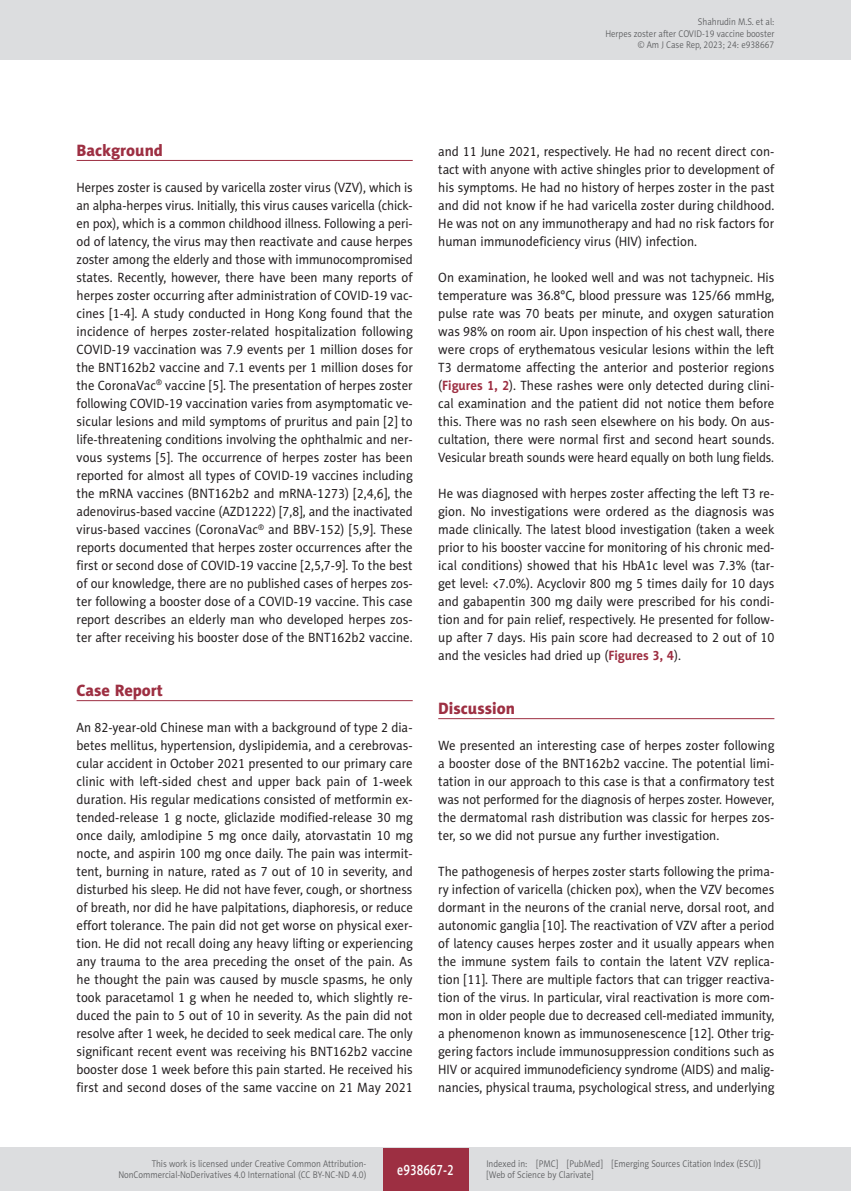
<style>
.page{position:relative;width:851px;height:1191px;background:#fff}
.page>*{position:absolute;margin:0;border:0;box-sizing:border-box;transform-origin:0 0}
.AJCR_Headline_1{font:16.5px "Naomi Sans EFN Heavy";color:#9d2f42}
.AJCR_e-PAGINA{font:15px "Naomi Sans EFN Medium";color:#fff;scale:.8 1}
.AJCR_Body{font:13.5px/18px "Naomi Sans EFN";color:#231f20;text-align:justify;scale:.95 1}
.AJCR_Body-2{font:13.5px/18px "Naomi Sans EFN";color:#231f20;text-align:justify;scale:.94 1}
.AJCR_pagina_zywa{font:9.75px/11.2px "Naomi Sans EFN Light";color:#57585a;text-align:right;scale:.9 1}
.AJCR_pagina_sygnatur{font:9.75px "Naomi Sans EFN Light";color:#57585a;scale:.9 1}
.s1{font-weight:700;color:#9d2f42}
</style>
<div class="page">
<hr style="left:77px;top:160px;width:335px;height:1px;background:#9d2f42">
<hr style="left:77px;top:700px;width:335px;height:1px;background:#9d2f42">
<hr style="left:438px;top:718px;width:336px;height:1px;background:#9d2f42">
<div style="left:0;top:0;width:850px;height:60px;background:#dcdddf"></div>
<hr style="left:850px;top:0;width:1px;height:60px;background:#dcdddf">
<div style="left:0;top:1148px;width:850px;height:43px;background:#dcdddf"></div>
<div style="left:383px;top:1147px;width:85px;height:43px;background:#9d2f42"></div>
<p class="AJCR_pagina_zywa" style="left:605px;top:16px;width:189px">Shahrudin M.S. et al:<br>Herpes zoster after COVID-19 vaccine booster</p>
<p class="AJCR_pagina_sygnatur" style="left:637px;top:39px;width:153px">© Am J Case Rep, 2023; 24: e938667</p>
<p class="AJCR_Headline_1" style="left:77px;top:140px;width:88px">Background</p>
<p class="AJCR_Body-2" style="left:77px;top:178px;width:359px">Herpes zoster is caused by varicella zoster virus (VZV), which is an alpha-herpes virus. Initially, this virus causes varicella (chick&shy;en pox), which is a common childhood illness. Following a peri&shy;od of latency, the virus may then reactivate and cause herpes zoster among the elderly and those with immunocompromised states. Recently, however, there have been many reports of herpes zoster occurring after administration of COVID-19 vac&shy;cines [1-4]. A study conducted in Hong Kong found that the incidence of herpes zoster-related hospitalization following COVID-19 vaccination was 7.9 events per 1 million doses for the BNT162b2 vaccine and 7.1 events per 1 million doses for the CoronaVac<sup>®</sup> vaccine [5]. The presentation of herpes zoster following COVID-19 vaccination varies from asymptomatic ve&shy;sicular lesions and mild symptoms of pruritus and pain [2] to life-threatening conditions involving the ophthalmic and ner&shy;vous systems [5]. The occurrence of herpes zoster has been reported for almost all types of COVID-19 vaccines including the mRNA vaccines (BNT162b2 and mRNA-1273) [2,4,6], the adenovirus-based vaccine (AZD1222) [7,8], and the inactivated virus-based vaccines (CoronaVac<sup>®</sup> and BBV-152) [5,9]. These reports documented that herpes zoster occurrences after the first or second dose of COVID-19 vaccine [2,5,7-9]. To the best of our knowledge, there are no published cases of herpes zos&shy;ter following a booster dose of a COVID-19 vaccine. This case report describes an elderly man who developed herpes zos&shy;ter after receiving his booster dose of the BNT162b2 vaccine.</p>
<p class="AJCR_Headline_1" style="left:77px;top:680px;width:88px">Case Report</p>
<p class="AJCR_Body" style="left:77px;top:718px;width:355px">An 82-year-old Chinese man with a background of type 2 dia&shy;betes mellitus, hypertension, dyslipidemia, and a cerebrovas&shy;cular accident in October 2021 presented to our primary care clinic with left-sided chest and upper back pain of 1-week duration. His regular medications consisted of metformin ex&shy;tended-release 1 g nocte, gliclazide modified-release 30 mg once daily, amlodipine 5 mg once daily, atorvastatin 10 mg nocte, and aspirin 100 mg once daily. The pain was intermit&shy;tent, burning in nature, rated as 7 out of 10 in severity, and disturbed his sleep. He did not have fever, cough, or shortness of breath, nor did he have palpitations, diaphoresis, or reduce effort tolerance. The pain did not get worse on physical exer&shy;tion. He did not recall doing any heavy lifting or experiencing any trauma to the area preceding the onset of the pain. As he thought the pain was caused by muscle spasms, he only took paracetamol 1 g when he needed to, which slightly re&shy;duced the pain to 5 out of 10 in severity. As the pain did not resolve after 1 week, he decided to seek medical care. The only significant recent event was receiving his BNT162b2 vaccine booster dose 1 week before this pain started. He received his first and second doses of the same vaccine on 21 May 2021</p>
<p class="AJCR_Body" style="left:438px;top:142px;width:355px">and 11 June 2021, respectively. He had no recent direct con&shy;tact with anyone with active shingles prior to development of his symptoms. He had no history of herpes zoster in the past and did not know if he had varicella zoster during childhood.<br>He was not on any immunotherapy and had no risk factors for human immunodeficiency virus (HIV) infection.</p>
<p class="AJCR_Body" style="left:438px;top:268px;width:355px">On examination, he looked well and was not tachypneic. His temperature was 36.8°C, blood pressure was 125/66 mmHg, pulse rate was 70 beats per minute, and oxygen saturation was 98% on room air. Upon inspection of his chest wall, there were crops of erythematous vesicular lesions within the left T3 dermatome affecting the anterior and posterior regions (<span class="s1">Figures 1, 2</span>). These rashes were only detected during clini&shy;cal examination and the patient did not notice them before this. There was no rash seen elsewhere on his body. On aus&shy;cultation, there were normal first and second heart sounds.<br>Vesicular breath sounds were heard equally on both lung fields.</p>
<p class="AJCR_Body" style="left:438px;top:484px;width:355px">He was diagnosed with herpes zoster affecting the left T3 re&shy;gion. No investigations were ordered as the diagnosis was made clinically. The latest blood investigation (taken a week prior to his booster vaccine for monitoring of his chronic med&shy;ical conditions) showed that his HbA1c level was 7.3% (tar&shy;get level: &lt;7.0%). Acyclovir 800 mg 5 times daily for 10 days and gabapentin 300 mg daily were prescribed for his condi&shy;tion and for pain relief, respectively. He presented for follow&shy;up after 7 days. His pain score had decreased to 2 out of 10 and the vesicles had dried up (<span class="s1">Figures 3, 4</span>).</p>
<p class="AJCR_Headline_1" style="left:438px;top:698px;width:78px">Discussion</p>
<p class="AJCR_Body" style="left:438px;top:736px;width:355px">We presented an interesting case of herpes zoster following a booster dose of the BNT162b2 vaccine. The potential limi&shy;tation in our approach to this case is that a confirmatory test was not performed for the diagnosis of herpes zoster. However, the dermatomal rash distribution was classic for herpes zos&shy;ter, so we did not pursue any further investigation.</p>
<p class="AJCR_Body" style="left:438px;top:862px;width:355px">The pathogenesis of herpes zoster starts following the prima&shy;ry infection of varicella (chicken pox), when the VZV becomes dormant in the neurons of the cranial nerve, dorsal root, and autonomic ganglia [10]. The reactivation of VZV after a period of latency causes herpes zoster and it usually appears when the immune system fails to contain the latent VZV replica&shy;tion [11]. There are multiple factors that can trigger reactiva&shy;tion of the virus. In particular, viral reactivation is more com&shy;mon in older people due to decreased cell-mediated immunity, a phenomenon known as immunosenescence [12]. Other trig&shy;gering factors include immunosuppression conditions such as HIV or acquired immunodeficiency syndrome (AIDS) and malig&shy;nancies, physical trauma, psychological stress, and underlying</p>
<p class="AJCR_pagina_zywa" style="left:118px;top:1158px;width:277px">This work is licensed under Creative Common Attribution-<br>NonCommercial-NoDerivatives 4.0 International (CC BY-NC-ND 4.0)</p>
<p class="AJCR_e-PAGINA" style="left:397px;top:1160px;width:72px">e938667-2</p>
<p class="AJCR_pagina_zywa" style="left:486px;top:1158px;width:306px;text-align:left">Indexed in: [PMC] [PubMed] [Emerging Sources Citation Index (ESCI)] [Web of Science by Clarivate]</p>
</div>
